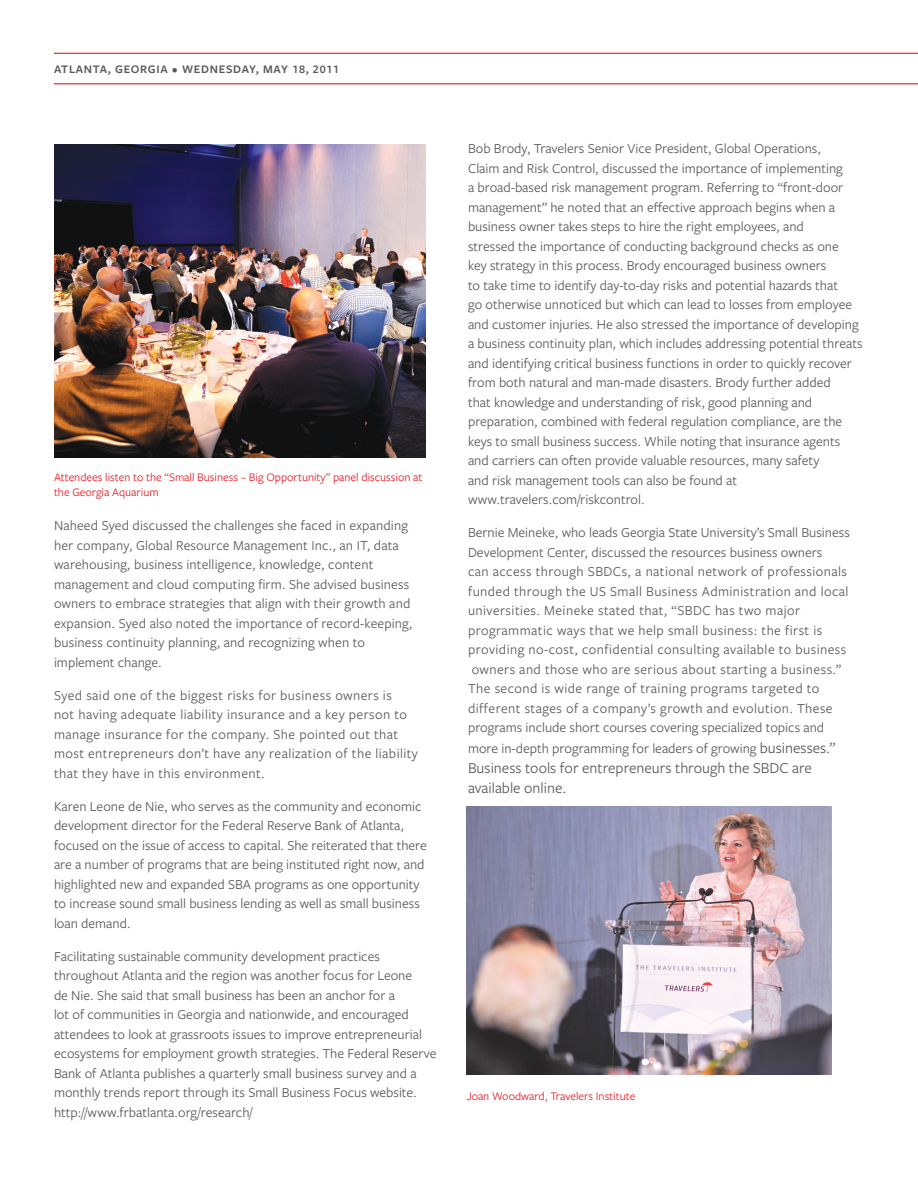
<style>
.page{position:relative;width:918px;height:1188px;background:#fff}
.page>*{position:absolute;margin:0;border:0;box-sizing:border-box;transform-origin:0 0}
.Body_copy{font:15.75px/20.2px "Freight Sans Pro";color:#57585a}
.Body_copy-2{font:14.25px/19.5px "Freight Sans Pro";color:#57585a}
.Body_copy-3{font:14.25px/19.5px "Freight Sans Pro";letter-spacing:.03em;color:#57585a}
.Body_copy-4{font:12px/15px "Freight Sans Pro";color:#e51a23}
.Sub-title_1_line{font:600 12px "Freight Sans Pro";letter-spacing:.06em;color:#57585a}
.s1{font-size:15.75px}
</style>
<div class="page">
<hr style="left:54px;top:53px;width:864px;height:1px;background:#e51a23">
<hr style="left:54px;top:83px;width:864px;height:1px;background:#e51a23">
<img style="left:54px;top:145px;width:371px;height:312px">
<img style="left:467px;top:807px;width:365px;height:267px">
<p class="Sub-title_1_line" style="left:54px;top:61px;width:287px">ATLANTA, GEORGIA • WEDNESDAY, MAY 18, 2011</p>
<p class="Body_copy-4" style="left:54px;top:469px;width:370px">Attendees listen to the “Small Business – Big Opportunity” panel discussion at the Georgia Aquarium</p>
<p class="Body_copy-2" style="left:54px;top:515px;width:360px">Naheed Syed discussed the challenges she faced in expanding her company, Global Resource Management Inc., an IT, data warehousing, business intelligence, knowledge, content management and cloud computing firm. She advised business owners to embrace strategies that align with their growth and expansion. Syed also noted the importance of record-keeping, business continuity planning, and recognizing when to implement change.</p>
<p class="Body_copy-3" style="left:54px;top:685px;width:366px">Syed said one of the biggest risks for business owners is<br>not having adequate liability insurance and a key person to manage insurance for the company. She pointed out that most entrepreneurs don’t have any realization of the liability that they have in this environment.</p>
<p class="Body_copy-2" style="left:54px;top:796px;width:374px">Karen Leone de Nie, who serves as the community and economic development director for the Federal Reserve Bank of Atlanta, focused on the issue of access to capital. She reiterated that there are a number of programs that are being instituted right now, and highlighted new and expanded SBA programs as one opportunity to increase sound small business lending as well as small business loan demand.</p>
<p class="Body_copy-2" style="left:54px;top:946px;width:384px">Facilitating sustainable community development practices throughout Atlanta and the region was another focus for Leone<br>de Nie. She said that small business has been an anchor for a<br>lot of communities in Georgia and nationwide, and encouraged attendees to look at grassroots issues to improve entrepreneurial ecosystems for employment growth strategies. The Federal Reserve Bank of Atlanta publishes a quarterly small business survey and a monthly trends report through its Small Business Focus website. http://www.frbatlanta.org/research/</p>
<p class="Body_copy-2" style="left:468px;top:138px;width:396px">Bob Brody, Travelers Senior Vice President, Global Operations,<br>Claim and Risk Control, discussed the importance of implementing<br>a broad-based risk management program. Referring to “front-door management” he noted that an effective approach begins when a business owner takes steps to hire the right employees, and<br>stressed the importance of conducting background checks as one<br>key strategy in this process. Brody encouraged business owners<br>to take time to identify day-to-day risks and potential hazards that<br>go otherwise unnoticed but which can lead to losses from employee and customer injuries. He also stressed the importance of developing a business continuity plan, which includes addressing potential threats and identifying critical business functions in order to quickly recover from both natural and man-made disasters. Brody further added<br>that knowledge and understanding of risk, good planning and preparation, combined with federal regulation compliance, are the keys to small business success. While noting that insurance agents and carriers can often provide valuable resources, many safety<br>and risk management tools can also be found at www.travelers.com/riskcontrol.</p>
<p class="Body_copy-3" style="left:468px;top:522px;width:383px">Bernie Meineke, who leads Georgia State University’s Small Business Development Center, discussed the resources business owners<br>can access through SBDCs, a national network of professionals funded through the US Small Business Administration and local universities. Meineke stated that, “SBDC has two major programmatic ways that we help small business: the first is providing no-cost, confidential consulting available to business owners and those who are serious about starting a business.” The second is wide range of training programs targeted to different stages of a company’s growth and evolution. These programs include short courses covering specialized topics and more in-depth programming for leaders of growing <span class="s1">businesses.”</span></p>
<p class="Body_copy" style="left:468px;top:757px;width:345px">Business tools for entrepreneurs through the SBDC are available online.</p>
<p class="Body_copy-4" style="left:467px;top:1088px;width:170px">Joan Woodward, Travelers Institute</p>
</div>
